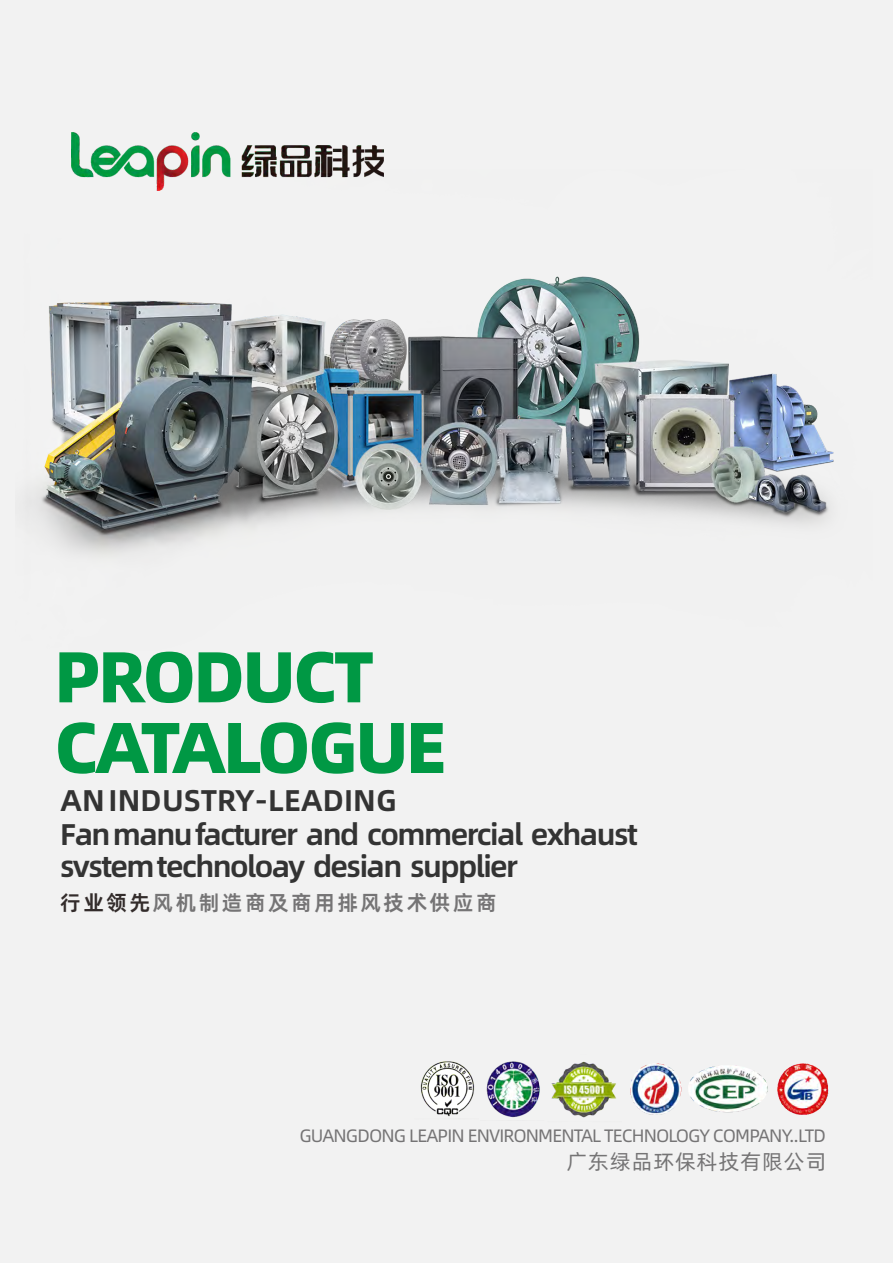
<style>
.page{position:relative;width:893px;height:1263px;background:#f2f2f2}
.page>*{position:absolute;margin:0;border:0;box-sizing:border-box;transform-origin:0 0}
.t1{font:72px/70.7px "Alibaba Pu Hui Ti 2 105 Heavy";letter-spacing:-.04em;color:#009844}
.t2{font:30px/32.8px "Alibaba Pu Hui Ti 2 85 Bold";letter-spacing:-.05em;color:#333}
.t3{font:30px "Alibaba Pu Hui Ti 2 85 Bold";letter-spacing:.005em;color:#333}
.t4{font:21px "Alibaba Pu Hui Ti 2 85 Bold";letter-spacing:.115em;color:#757475}
.t5{font:21px "Alibaba Pu Hui Ti 2 55 Regular";letter-spacing:.05em;color:#757475}
.t6{font:18px "Alibaba Pu Hui Ti 2 55 Regular";letter-spacing:-.05em;color:#757475}
.s1{color:#332c2b}
</style>
<div class="page">
<img style="left:71px;top:132px;width:312px;height:38px">
<img style="left:630px;top:1063px;width:199px;height:52px">
<img style="left:420px;top:1061px;width:196px;height:57px">
<img style="left:26px;top:170px;width:808px;height:386px">
<h1 class="t1" style="left:54px;top:642px;width:394px">PRODUCT<br>CATALOGUE</h1>
<p class="t3" style="left:60px;top:786px;width:338px">AN INDUSTRY-LEADING</p>
<p class="t2" style="left:60px;top:818px;width:579px">Fan manu facturer and commercial exhaust svstem technoloay desian supplier</p>
<p class="t4" style="left:60px;top:892px;width:438px"><span class="s1">行业领先</span>风机制造商及商用排风技术供应商</p>
<p class="t6" style="left:299px;top:1127px;width:528px">GUANGDONG LEAPIN ENVIRONMENTAL TECHNOLOGY COMPANY..LTD</p>
<p class="t5" style="left:566px;top:1151px;width:261px">广东绿品环保科技有限公司</p>
</div>
